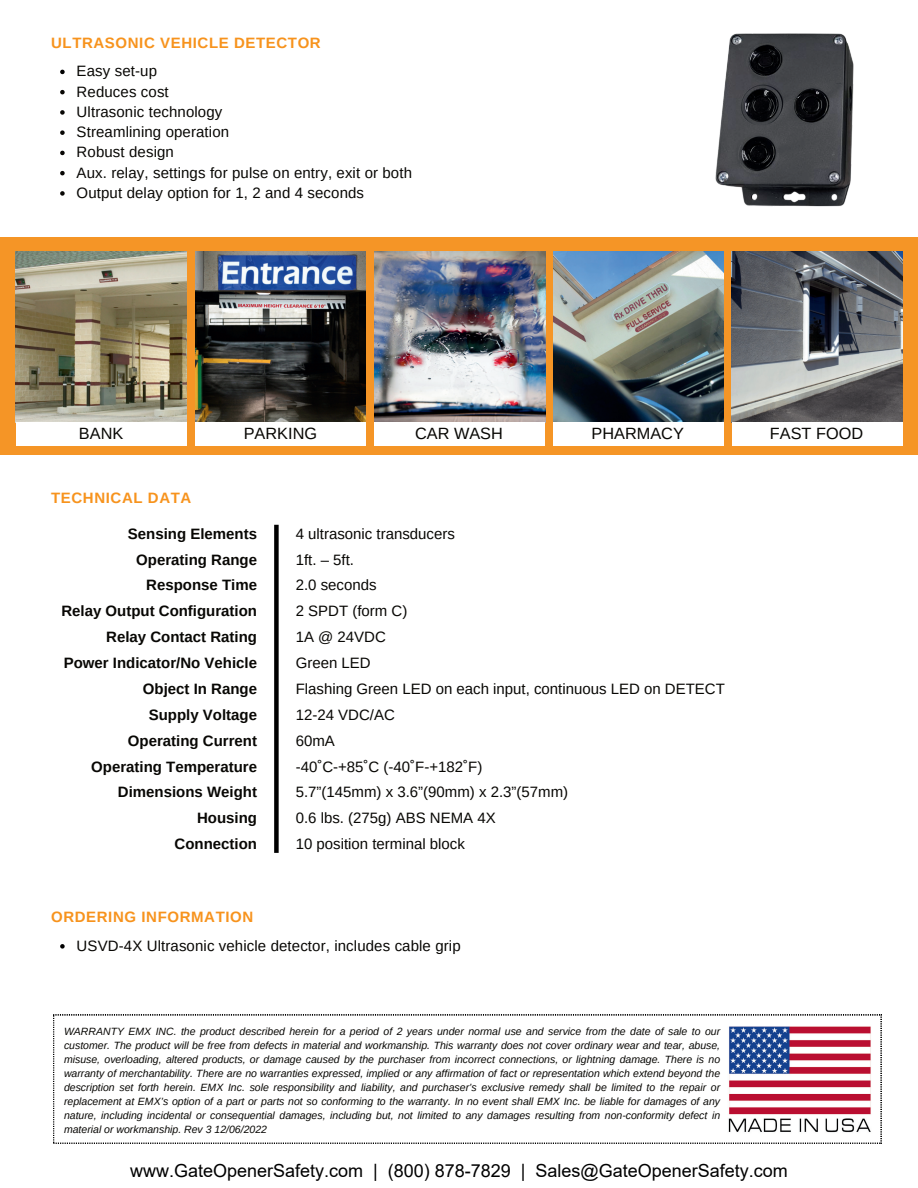
<style>
.page{position:relative;width:918px;height:1188px;background:#fff}
.page>*{position:absolute;margin:0;border:0;box-sizing:border-box;transform-origin:0 0}
.t1{font:18px "Arial";color:#000}
.t2{font:16.35px "Arimo";color:#080704}
.t3{font:15px/25.8px "Arimo";letter-spacing:.01em;color:#080704}
.t4{font:700 15px/25.8px "Arimo";color:#080704;text-align:right}
.t5{font:700 15px "Arimo";letter-spacing:.04em;color:#f7931d}
.t6{font:italic 10.5px/14px "Arimo";color:#080704;text-align:justify}
</style>
<div class="page">
<img style="left:715px;top:33px;width:139px;height:174px">
<div style="left:274px;top:525px;width:5px;height:328px;background:#000"></div>
<svg style="left:53px;top:1015px;width:828px;height:129px"></svg>
<img style="left:728px;top:1024px;width:145px;height:110px">
<div style="left:0;top:237px;width:918px;height:218px;background:#f59526"></div>
<img style="left:16px;top:252px;width:171px;height:171px">
<img style="left:195px;top:252px;width:171px;height:171px">
<img style="left:374px;top:252px;width:171px;height:171px">
<img style="left:553px;top:252px;width:171px;height:171px">
<img style="left:732px;top:252px;width:171px;height:171px">
<div style="left:16px;top:423px;width:171px;height:23px;background:#fff"></div>
<div style="left:195px;top:423px;width:171px;height:23px;background:#fff"></div>
<div style="left:374px;top:423px;width:171px;height:23px;background:#fff"></div>
<div style="left:553px;top:423px;width:171px;height:23px;background:#fff"></div>
<div style="left:732px;top:423px;width:171px;height:23px;background:#fff"></div>
<svg style="left:60px;top:70px;width:5px;height:4px"></svg>
<svg style="left:60px;top:90px;width:5px;height:4px"></svg>
<svg style="left:60px;top:110px;width:5px;height:5px"></svg>
<svg style="left:60px;top:130px;width:5px;height:5px"></svg>
<svg style="left:60px;top:151px;width:5px;height:4px"></svg>
<svg style="left:60px;top:171px;width:5px;height:4px"></svg>
<svg style="left:60px;top:191px;width:5px;height:5px"></svg>
<svg style="left:60px;top:944px;width:5px;height:5px"></svg>
<h3 class="t5" style="left:51px;top:32px;width:271px">ULTRASONIC VEHICLE DETECTOR</h3>
<h3 class="t3" style="left:77px;top:61px;width:337px;line-height:20.2px">Easy set-up<br>Reduces cost<br>Ultrasonic technology<br>Streamlining operation<br>Robust design<br>Aux. relay, settings for pulse on entry, exit or both<br>Output delay option for 1, 2 and 4 seconds</h3>
<h2 class="t2" style="left:79px;top:423px;width:46px">BANK</h2>
<h2 class="t2" style="left:244px;top:423px;width:75px">PARKING</h2>
<h2 class="t2" style="left:415px;top:423px;width:89px">CAR WASH</h2>
<h2 class="t2" style="left:592px;top:423px;width:94px">PHARMACY</h2>
<h2 class="t2" style="left:770px;top:423px;width:95px">FAST FOOD</h2>
<h3 class="t5" style="left:51px;top:487px;width:142px">TECHNICAL DATA</h3>
<p class="t4" style="left:61px;top:521px;width:197px">Sensing Elements<br>Operating Range<br>Response Time<br>Relay Output Configuration<br>Relay Contact Rating<br>Power Indicator/No Vehicle<br>Object In Range<br>Supply Voltage<br>Operating Current<br>Operating Temperature<br>Dimensions Weight<br>Housing<br>Connection</p>
<p class="t3" style="left:296px;top:521px;width:431px">4 ultrasonic transducers<br>1ft. – 5ft.<br>2.0 seconds<br>2 SPDT (form C)<br>1A @ 24VDC<br>Green LED<br>Flashing Green LED on each input, continuous LED on DETECT<br>12-24 VDC/AC<br>60mA<br>-40˚C-+85˚C (-40˚F-+182˚F)<br>5.7”(145mm) x 3.6”(90mm) x 2.3”(57mm)<br>0.6 lbs. (275g) ABS NEMA 4X<br>10 position terminal block</p>
<h3 class="t5" style="left:51px;top:907px;width:204px">ORDERING INFORMATION</h3>
<h3 class="t3" style="left:77px;top:933px;width:386px">USVD-4X Ultrasonic vehicle detector, includes cable grip</h3>
<p class="t6" style="left:64px;top:1025px;width:658px">WARRANTY EMX INC. the product described herein for a period of 2 years under normal use and service from the date of sale to our customer. The product will be free from defects in material and workmanship. This warranty does not cover ordinary wear and tear, abuse, misuse, overloading, altered products, or damage caused by the purchaser from incorrect connections, or lightning damage. There is no warranty of merchantability. There are no warranties expressed, implied or any affirmation of fact or representation which extend beyond the description set forth herein. EMX Inc. sole responsibility and liability, and purchaser’s exclusive remedy shall be limited to the repair or replacement at EMX’s option of a part or parts not so conforming to the warranty. In no event shall EMX Inc. be liable for damages of any nature, including incidental or consequential damages, including but, not limited to any damages resulting from non-conformity defect in material or workmanship. Rev 3 12/06/2022</p>
<h1 class="t1" style="left:130px;top:1158px;width:659px">www.GateOpenerSafety.com | (800) 878-7829 | Sales@GateOpenerSafety.com</h1>
</div>
